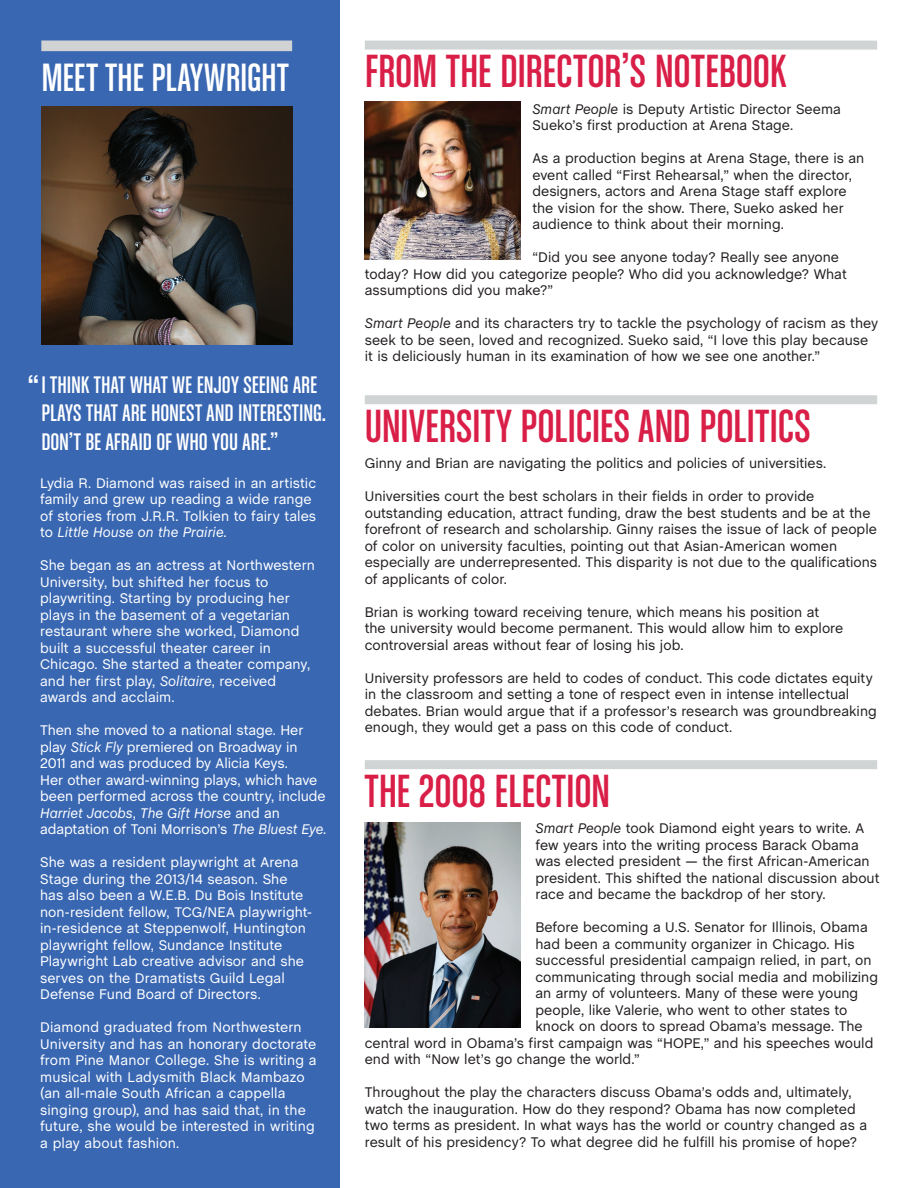
<style>
.page{position:relative;width:918px;height:1188px;background:#fff}
.page>*{position:absolute;margin:0;border:0;box-sizing:border-box;transform-origin:0 0}
.t1{font:49.5px "Chalet Comprime Cologne Eighty";color:#d91e47}
.t2{font:42px "Chalet Comprime Cologne Eighty";color:#fff}
.t3{font:36px "Chalet Comprime Cologne Eighty";color:#fff}
.t4{font:25.5px/28.5px "Chalet Comprime Cologne Eighty";letter-spacing:.005em;color:#fff}
.t5{font:14.25px/16.5px "Chalet";color:#231f20}
.t6{font:14.25px/16.5px "Chalet";letter-spacing:.005em;color:#fff}
.s1{font-style:italic}
</style>
<div class="page">
<div style="left:0;top:0;width:339px;height:1188px;background:#3967b2"></div>
<div style="left:41px;top:41px;width:251px;height:10px;background:#d1d2d4"></div>
<div style="left:365px;top:41px;width:512px;height:9px;background:#d1d4d4"></div>
<div style="left:365px;top:395px;width:512px;height:9px;background:#d1d4d4"></div>
<div style="left:365px;top:760px;width:512px;height:9px;background:#d1d4d4"></div>
<img style="left:41px;top:107px;width:251px;height:237px">
<img style="left:365px;top:102px;width:156px;height:157px">
<img style="left:365px;top:822px;width:156px;height:205px">
<h2 class="t2" style="left:41px;top:54px;width:249px">MEET THE PLAYWRIGHT</h2>
<h3 class="t3" style="left:27px;top:369px;width:13px">“</h3>
<h3 class="t4" style="left:41px;top:370px;width:286px">I THINK THAT WHAT WE ENJOY SEEING ARE<br>PLAYS THAT ARE HONEST AND INTERESTING.<br>DON’T BE AFRAID OF WHO YOU ARE.”</h3>
<p class="t6" style="left:40px;top:475px;width:277px">Lydia R. Diamond was raised in an artistic family and grew up reading a wide range of stories from J.R.R. Tolkien to fairy tales to <span class="s1">Little House on the Prairie</span>.</p>
<p class="t6" style="left:40px;top:557px;width:276px">She began as an actress at Northwestern University, but shifted her focus to playwriting. Starting by producing her plays in the basement of a vegetarian restaurant where she worked, Diamond built a successful theater career in Chicago. She started a theater company, and her first play, <span class="s1">Solitaire</span>, received awards and acclaim.</p>
<p class="t6" style="left:40px;top:722px;width:288px">Then she moved to a national stage. Her play <span class="s1">Stick Fly</span> premiered on Broadway in 2011 and was produced by Alicia Keys.<br>Her other award-winning plays, which have been performed across the country, include <span class="s1">Harriet Jacobs</span>, <span class="s1">The Gift Horse</span> and an adaptation of Toni Morrison’s <span class="s1">The Bluest Eye</span>.</p>
<p class="t6" style="left:40px;top:854px;width:273px">She was a resident playwright at Arena Stage during the 2013/14 season. She has also been a W.E.B. Du Bois Institute non-resident fellow, TCG/NEA playwright&shy;in-residence at Steppenwolf, Huntington playwright fellow, Sundance Institute Playwright Lab creative advisor and she serves on the Dramatists Guild Legal Defense Fund Board of Directors.</p>
<p class="t6" style="left:40px;top:1019px;width:278px">Diamond graduated from Northwestern University and has an honorary doctorate from Pine Manor College. She is writing a musical with Ladysmith Black Mambazo (an all-male South African a cappella singing group), and has said that, in the future, she would be interested in writing a play about fashion.</p>
<h1 class="t1" style="left:365px;top:44px;width:423px">FROM THE DIRECTOR’S NOTEBOOK</h1>
<p class="t5" style="left:532px;top:101px;width:310px"><span class="s1">Smart People</span> is Deputy Artistic Director Seema<br>Sueko’s first production at Arena Stage.</p>
<p class="t5" style="left:532px;top:150px;width:333px">As a production begins at Arena Stage, there is an event called “First Rehearsal,” when the director, designers, actors and Arena Stage staff explore the vision for the show. There, Sueko asked her audience to think about their morning.</p>
<p class="t5" style="left:365px;top:249px;width:484px;text-indent:168px">“Did you see anyone today? Really see anyone today? How did you categorize people? Who did you acknowledge? What assumptions did you make?”</p>
<p class="t5" style="left:365px;top:315px;width:515px"><span class="s1">Smart People</span> and its characters try to tackle the psychology of racism as they seek to be seen, loved and recognized. Sueko said, “I love this play because it is deliciously human in its examination of how we see one another.”</p>
<h1 class="t1" style="left:365px;top:399px;width:447px">UNIVERSITY POLICIES AND POLITICS</h1>
<p class="t5" style="left:365px;top:455px;width:463px">Ginny and Brian are navigating the politics and policies of universities.</p>
<p class="t5" style="left:365px;top:488px;width:514px">Universities court the best scholars in their fields in order to provide outstanding education, attract funding, draw the best students and be at the forefront of research and scholarship. Ginny raises the issue of lack of people of color on university faculties, pointing out that Asian-American women especially are underrepresented. This disparity is not due to the qualifications of applicants of color.</p>
<p class="t5" style="left:365px;top:604px;width:480px">Brian is working toward receiving tenure, which means his position at the university would become permanent. This would allow him to explore controversial areas without fear of losing his job.</p>
<p class="t5" style="left:365px;top:670px;width:514px">University professors are held to codes of conduct. This code dictates equity in the classroom and setting a tone of respect even in intense intellectual debates. Brian would argue that if a professor’s research was groundbreaking enough, they would get a pass on this code of conduct.</p>
<h1 class="t1" style="left:365px;top:764px;width:247px">THE 2008 ELECTION</h1>
<p class="t5" style="left:535px;top:820px;width:346px"><span class="s1">Smart People</span> took Diamond eight years to write. A few years into the writing process Barack Obama was elected president — the first African-American president. This shifted the national discussion about race and became the backdrop of her story.</p>
<p class="t5" style="left:535px;top:919px;width:334px">Before becoming a U.S. Senator for Illinois, Obama</p>
<p class="t5" style="left:535px;top:936px;width:321px">had been a community organizer in Chicago. His</p>
<p class="t5" style="left:535px;top:952px;width:338px">successful presidential campaign relied, in part, on</p>
<p class="t5" style="left:535px;top:969px;width:344px">communicating through social media and mobilizing</p>
<p class="t5" style="left:535px;top:985px;width:324px">an army of volunteers. Many of these were young</p>
<p class="t5" style="left:535px;top:1002px;width:313px">people, like Valerie, who went to other states to</p>
<p class="t5" style="left:535px;top:1018px;width:329px">knock on doors to spread Obama’s message. The</p>
<p class="t5" style="left:365px;top:1035px;width:510px">central word in Obama’s first campaign was “HOPE,” and his speeches would</p>
<p class="t5" style="left:365px;top:1051px;width:276px">end with “Now let’s go change the world.”</p>
<p class="t5" style="left:365px;top:1084px;width:504px">Throughout the play the characters discuss Obama’s odds and, ultimately, watch the inauguration. How do they respond? Obama has now completed two terms as president. In what ways has the world or country changed as a result of his presidency? To what degree did he fulfill his promise of hope?</p>
</div>
